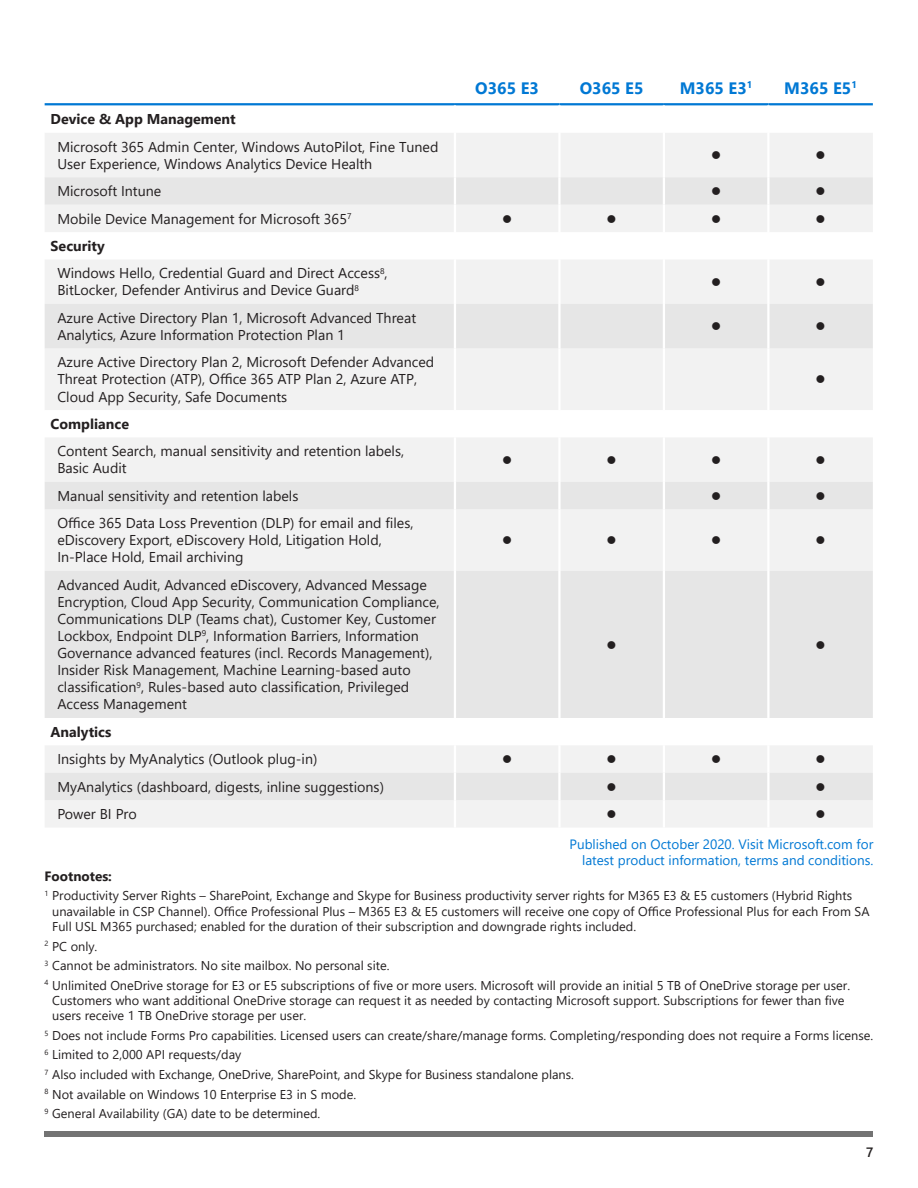
<style>
.page{position:relative;width:918px;height:1188px;background:#fff}
.page>*{position:absolute;margin:0;border:0;box-sizing:border-box;transform-origin:0 0}
.Table_heading_1{font:700 16.5px "Segoe UI";color:#0078d4}
.Table_text{font:14.25px/17.1px "Segoe UI";color:#231f20}
.Table_subheadings{font:700 14.25px "Segoe UI";color:#231f20}
.Table_text-2{font:700 14.25px "Segoe UI";color:#231f20}
.t1{font:13.5px/16.2px "Segoe UI";color:#0078d4;text-align:right}
.t2{font:13.5px "Wingdings";color:#231f20}
.t3{font:700 13.5px "Segoe UI";color:#231f20}
.t4{font:600 13.5px "Segoe UI";color:#231f20}
.t5{font:12.75px/15.3px "Segoe UI";color:#231f20}
</style>
<div class="page">
<div style="left:45px;top:1132px;width:828px;height:5px;background:#737373"></div>
<div style="left:45px;top:133px;width:409px;height:694px;background:#f2f2f2"></div>
<div style="left:456px;top:133px;width:417px;height:694px;background:#f2f2f2"></div>
<svg style="left:45px;top:177px;width:409px;height:623px"></svg>
<svg style="left:456px;top:177px;width:417px;height:623px"></svg>
<hr style="left:45px;top:103px;width:410px;height:2px;background:#0078d4">
<hr style="left:455px;top:103px;width:104px;height:2px;background:#0078d4">
<hr style="left:559px;top:103px;width:105px;height:2px;background:#0078d4">
<hr style="left:664px;top:103px;width:104px;height:2px;background:#0078d4">
<hr style="left:768px;top:103px;width:105px;height:2px;background:#0078d4">
<hr style="left:558px;top:133px;width:3px;height:44px;background:#fff">
<hr style="left:767px;top:133px;width:3px;height:44px;background:#fff">
<hr style="left:558px;top:177px;width:3px;height:28px;background:#fff">
<hr style="left:767px;top:177px;width:3px;height:28px;background:#fff">
<hr style="left:558px;top:205px;width:3px;height:27px;background:#fff">
<hr style="left:767px;top:205px;width:3px;height:27px;background:#fff">
<hr style="left:558px;top:232px;width:3px;height:27px;background:#fff">
<hr style="left:767px;top:232px;width:3px;height:27px;background:#fff">
<hr style="left:558px;top:259px;width:3px;height:45px;background:#fff">
<hr style="left:767px;top:259px;width:3px;height:45px;background:#fff">
<hr style="left:558px;top:304px;width:3px;height:44px;background:#fff">
<hr style="left:767px;top:304px;width:3px;height:44px;background:#fff">
<hr style="left:558px;top:348px;width:3px;height:62px;background:#fff">
<hr style="left:767px;top:348px;width:3px;height:62px;background:#fff">
<hr style="left:558px;top:410px;width:3px;height:27px;background:#fff">
<hr style="left:767px;top:410px;width:3px;height:27px;background:#fff">
<hr style="left:558px;top:437px;width:3px;height:45px;background:#fff">
<hr style="left:767px;top:437px;width:3px;height:45px;background:#fff">
<hr style="left:558px;top:482px;width:3px;height:27px;background:#fff">
<hr style="left:767px;top:482px;width:3px;height:27px;background:#fff">
<hr style="left:558px;top:509px;width:3px;height:62px;background:#fff">
<hr style="left:767px;top:509px;width:3px;height:62px;background:#fff">
<hr style="left:558px;top:571px;width:3px;height:147px;background:#fff">
<hr style="left:767px;top:571px;width:3px;height:147px;background:#fff">
<hr style="left:558px;top:718px;width:3px;height:27px;background:#fff">
<hr style="left:767px;top:718px;width:3px;height:27px;background:#fff">
<hr style="left:558px;top:745px;width:3px;height:28px;background:#fff">
<hr style="left:767px;top:745px;width:3px;height:28px;background:#fff">
<hr style="left:558px;top:773px;width:3px;height:27px;background:#fff">
<hr style="left:767px;top:773px;width:3px;height:27px;background:#fff">
<hr style="left:558px;top:800px;width:3px;height:28px;background:#fff">
<hr style="left:767px;top:800px;width:3px;height:28px;background:#fff">
<hr style="left:663px;top:133px;width:2px;height:44px;background:#fff">
<hr style="left:663px;top:177px;width:2px;height:28px;background:#fff">
<hr style="left:663px;top:205px;width:2px;height:27px;background:#fff">
<hr style="left:663px;top:232px;width:2px;height:27px;background:#fff">
<hr style="left:663px;top:259px;width:2px;height:45px;background:#fff">
<hr style="left:663px;top:304px;width:2px;height:44px;background:#fff">
<hr style="left:663px;top:348px;width:2px;height:62px;background:#fff">
<hr style="left:663px;top:410px;width:2px;height:27px;background:#fff">
<hr style="left:663px;top:437px;width:2px;height:45px;background:#fff">
<hr style="left:663px;top:482px;width:2px;height:27px;background:#fff">
<hr style="left:663px;top:509px;width:2px;height:62px;background:#fff">
<hr style="left:663px;top:571px;width:2px;height:147px;background:#fff">
<hr style="left:663px;top:718px;width:2px;height:27px;background:#fff">
<hr style="left:663px;top:745px;width:2px;height:28px;background:#fff">
<hr style="left:663px;top:773px;width:2px;height:27px;background:#fff">
<hr style="left:663px;top:800px;width:2px;height:28px;background:#fff">
<p class="Table_heading_1" style="left:475px;top:72px;width:65px">O365 E3</p>
<p class="Table_heading_1" style="left:580px;top:72px;width:65px">O365 E5</p>
<p class="Table_heading_1" style="left:680px;top:72px;width:74px">M365 E3<sup>1</sup></p>
<p class="Table_heading_1" style="left:784px;top:72px;width:74px">M365 E5<sup>1</sup></p>
<p class="Table_subheadings" style="left:51px;top:106px;width:187px">Device &amp; App Management</p>
<p class="Table_text" style="left:57px;top:137px;width:383px">Microsoft 365 Admin Center, Windows AutoPilot, Fine Tuned<br>User Experience, Windows Analytics Device Health</p>
<p class="t2" style="left:711px;top:148px;width:12px">●</p>
<p class="t2" style="left:816px;top:148px;width:12px">●</p>
<p class="Table_text" style="left:57px;top:181px;width:105px">Microsoft Intune</p>
<p class="t2" style="left:711px;top:184px;width:12px">●</p>
<p class="t2" style="left:816px;top:184px;width:12px">●</p>
<p class="Table_text" style="left:57px;top:209px;width:296px">Mobile Device Management for Microsoft 365<sup>7</sup></p>
<p class="t2" style="left:502px;top:211px;width:12px">●</p>
<p class="t2" style="left:607px;top:211px;width:12px">●</p>
<p class="t2" style="left:711px;top:211px;width:12px">●</p>
<p class="t2" style="left:816px;top:211px;width:12px">●</p>
<p class="Table_subheadings" style="left:51px;top:232px;width:56px">Security</p>
<p class="Table_text" style="left:57px;top:263px;width:332px">Windows Hello, Credential Guard and Direct Access<sup>8</sup>,<br>BitLocker, Defender Antivirus and Device Guard<sup>8</sup></p>
<p class="t2" style="left:711px;top:275px;width:12px">●</p>
<p class="t2" style="left:816px;top:275px;width:12px">●</p>
<p class="Table_text" style="left:57px;top:308px;width:360px">Azure Active Directory Plan 1, Microsoft Advanced Threat<br>Analytics, Azure Information Protection Plan 1</p>
<p class="t2" style="left:711px;top:319px;width:12px">●</p>
<p class="t2" style="left:816px;top:319px;width:12px">●</p>
<p class="Table_text" style="left:57px;top:352px;width:378px">Azure Active Directory Plan 2, Microsoft Defender Advanced<br>Threat Protection (ATP), Office 365 ATP Plan 2, Azure ATP,<br>Cloud App Security, Safe Documents</p>
<p class="t2" style="left:816px;top:372px;width:12px">●</p>
<p class="Table_subheadings" style="left:51px;top:410px;width:80px">Compliance</p>
<p class="Table_text" style="left:57px;top:441px;width:348px">Content Search, manual sensitivity and retention labels,<br>Basic Audit</p>
<p class="t2" style="left:502px;top:453px;width:12px">●</p>
<p class="t2" style="left:607px;top:453px;width:12px">●</p>
<p class="t2" style="left:711px;top:453px;width:12px">●</p>
<p class="t2" style="left:816px;top:453px;width:12px">●</p>
<p class="Table_text" style="left:57px;top:486px;width:243px">Manual sensitivity and retention labels</p>
<p class="t2" style="left:711px;top:489px;width:12px">●</p>
<p class="t2" style="left:816px;top:489px;width:12px">●</p>
<p class="Table_text" style="left:57px;top:513px;width:358px">Office 365 Data Loss Prevention (DLP) for email and files, eDiscovery Export, eDiscovery Hold, Litigation Hold,<br>In-Place Hold, Email archiving</p>
<p class="t2" style="left:502px;top:533px;width:12px">●</p>
<p class="t2" style="left:607px;top:533px;width:12px">●</p>
<p class="t2" style="left:711px;top:533px;width:12px">●</p>
<p class="t2" style="left:816px;top:533px;width:12px">●</p>
<p class="Table_text" style="left:57px;top:575px;width:384px">Advanced Audit, Advanced eDiscovery, Advanced Message Encryption, Cloud App Security, Communication Compliance, Communications DLP (Teams chat), Customer Key, Customer Lockbox, Endpoint DLP<sup>9</sup>, Information Barriers, Information Governance advanced features (incl. Records Management), Insider Risk Management, Machine Learning-based auto classification<sup>9</sup>, Rules-based auto classification, Privileged Access Management</p>
<p class="t2" style="left:607px;top:638px;width:12px">●</p>
<p class="t2" style="left:816px;top:638px;width:12px">●</p>
<p class="Table_text-2" style="left:51px;top:718px;width:62px">Analytics</p>
<p class="Table_text" style="left:57px;top:749px;width:262px">Insights by MyAnalytics (Outlook plug-in)</p>
<p class="t2" style="left:502px;top:752px;width:12px">●</p>
<p class="t2" style="left:607px;top:752px;width:12px">●</p>
<p class="t2" style="left:711px;top:752px;width:12px">●</p>
<p class="t2" style="left:816px;top:752px;width:12px">●</p>
<p class="Table_text" style="left:57px;top:777px;width:328px">MyAnalytics (dashboard, digests, inline suggestions)</p>
<p class="t2" style="left:607px;top:780px;width:12px">●</p>
<p class="t2" style="left:816px;top:780px;width:12px">●</p>
<p class="Table_text" style="left:57px;top:804px;width:81px">Power BI Pro</p>
<p class="t2" style="left:607px;top:807px;width:12px">●</p>
<p class="t2" style="left:816px;top:807px;width:12px">●</p>
<p class="t1" style="left:570px;top:835px;width:305px">Published on October 2020. Visit Microsoft.com for latest product information, terms and conditions.</p>
<p class="t3" style="left:45px;top:863px;width:69px">Footnotes:</p>
<p class="t5" style="left:52px;top:887px;width:819px;text-indent:-8px"><sup>1</sup> Productivity Server Rights – SharePoint, Exchange and Skype for Business productivity server rights for M365 E3 &amp; E5 customers (Hybrid Rights unavailable in CSP Channel). Office Professional Plus – M365 E3 &amp; E5 customers will receive one copy of Office Professional Plus for each From SA<br>Full USL M365 purchased; enabled for the duration of their subscription and downgrade rights included.</p>
<p class="t5" style="left:45px;top:937px;width:54px"><sup>2</sup> PC only.</p>
<p class="t5" style="left:45px;top:957px;width:346px"><sup>3</sup> Cannot be administrators. No site mailbox. No personal site.</p>
<p class="t5" style="left:52px;top:976px;width:799px;text-indent:-8px"><sup>4</sup> Unlimited OneDrive storage for E3 or E5 subscriptions of five or more users. Microsoft will provide an initial 5 TB of OneDrive storage per user.<br>Customers who want additional OneDrive storage can request it as needed by contacting Microsoft support. Subscriptions for fewer than five users receive 1 TB OneDrive storage per user.</p>
<p class="t5" style="left:45px;top:1027px;width:830px"><sup>5</sup> Does not include Forms Pro capabilities. Licensed users can create/share/manage forms. Completing/responding does not require a Forms license.</p>
<p class="t5" style="left:45px;top:1046px;width:198px"><sup>6</sup> Limited to 2,000 API requests/day</p>
<p class="t5" style="left:45px;top:1066px;width:531px"><sup>7</sup> Also included with Exchange, OneDrive, SharePoint, and Skype for Business standalone plans.</p>
<p class="t5" style="left:45px;top:1085px;width:313px"><sup>8</sup> Not available on Windows 10 Enterprise E3 in S mode.</p>
<p class="t5" style="left:45px;top:1105px;width:277px"><sup>9</sup> General Availability (GA) date to be determined.</p>
<p class="t4" style="left:866px;top:1139px;width:9px">7</p>
</div>
